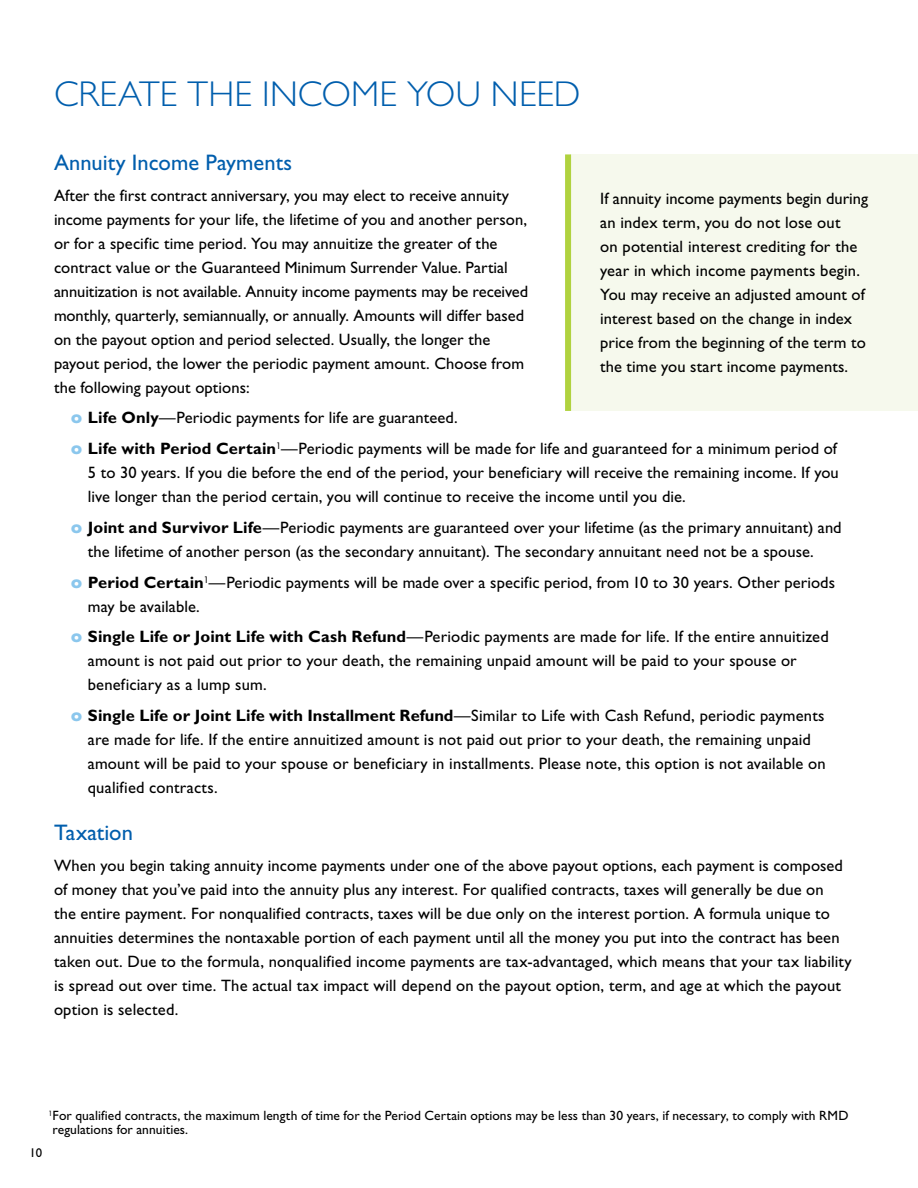
<style>
.page{position:relative;width:918px;height:1188px;background:#fff}
.page>*{position:absolute;margin:0;border:0;box-sizing:border-box;transform-origin:0 0}
.t1{font:300 36px "Gill Sans Std";letter-spacing:.005em;color:#005ead}
.Subhead{font:22.5px "Gill Sans Std";color:#005ead}
.t2{font:16.5px/24px "Gill Sans Std";letter-spacing:.005em;color:#000}
.t3{font:13.5px/14.2px "Gill Sans Std";letter-spacing:.005em;color:#000}
.t4{font:12.75px "Gill Sans Std";color:#000}
.s1{font-family:"Futura Std";font-weight:700;color:#8bc7ed}
.s2{font-weight:700}
</style>
<div class="page">
<div style="left:571px;top:154px;width:347px;height:257px;background:#f6f9ed"></div>
<div style="left:565px;top:154px;width:6px;height:257px;background:#b0d23f"></div>
<p class="t1" style="left:54px;top:73px;width:528px">CREATE THE INCOME YOU NEED</p>
<p class="Subhead" style="left:54px;top:149px;width:240px">Annuity Income Payments</p>
<p class="t2" style="left:54px;top:183px;width:476px">After the first contract anniversary, you may elect to receive annuity income payments for your life, the lifetime of you and another person, or for a specific time period. You may annuitize the greater of the contract value or the Guaranteed Minimum Surrender Value. Partial annuitization is not available. Annuity income payments may be received monthly, quarterly, semiannually, or annually. Amounts will differ based on the payout option and period selected. Usually, the longer the payout period, the lower the periodic payment amount. Choose from the following payout options:</p>
<p class="t2" style="left:71px;top:406px;width:388px"><span class="s1">o</span> <span class="s2">Life Only</span>—Periodic payments for life are guaranteed.</p>
<p class="t2" style="left:88px;top:437px;width:752px;text-align:justify;text-indent:-17px"><span class="s1">o</span> <span class="s2">Life with Period Certain</span><sup>1</sup>—Periodic payments will be made for life and guaranteed for a minimum period of 5 to 30 years. If you die before the end of the period, your beneficiary will receive the remaining income. If you live longer than the period certain, you will continue to receive the income until you die.</p>
<p class="t2" style="left:88px;top:515px;width:755px;text-indent:-17px"><span class="s1">o</span> <span class="s2">Joint and Survivor Life</span>—Periodic payments are guaranteed over your lifetime (as the primary annuitant) and the lifetime of another person (as the secondary annuitant). The secondary annuitant need not be a spouse.</p>
<p class="t2" style="left:88px;top:570px;width:749px;text-indent:-17px"><span class="s1">o</span> <span class="s2">Period Certain</span><sup>1</sup>—Periodic payments will be made over a specific period, from 10 to 30 years. Other periods may be available.</p>
<p class="t2" style="left:88px;top:625px;width:742px;text-indent:-17px"><span class="s1">o</span> <span class="s2">Single Life or Joint Life with Cash Refund</span>—Periodic payments are made for life. If the entire annuitized amount is not paid out prior to your death, the remaining unpaid amount will be paid to your spouse or beneficiary as a lump sum.</p>
<p class="t2" style="left:88px;top:704px;width:739px;text-indent:-17px"><span class="s1">o</span> <span class="s2">Single Life or Joint Life with Installment Refund</span>—Similar to Life with Cash Refund, periodic payments are made for life. If the entire annuitized amount is not paid out prior to your death, the remaining unpaid amount will be paid to your spouse or beneficiary in installments. Please note, this option is not available on qualified contracts.</p>
<p class="Subhead" style="left:54px;top:820px;width:80px">Taxation</p>
<p class="t2" style="left:54px;top:854px;width:799px">When you begin taking annuity income payments under one of the above payout options, each payment is composed of money that you’ve paid into the annuity plus any interest. For qualified contracts, taxes will generally be due on<br>the entire payment. For nonqualified contracts, taxes will be due only on the interest portion. A formula unique to annuities determines the nontaxable portion of each payment until all the money you put into the contract has been taken out. Due to the formula, nonqualified income payments are tax-advantaged, which means that your tax liability is spread out over time. The actual tax impact will depend on the payout option, term, and age at which the payout option is selected.</p>
<p class="t2" style="left:600px;top:187px;width:270px">If annuity income payments begin during an index term, you do not lose out<br>on potential interest crediting for the year in which income payments begin.<br>You may receive an adjusted amount of interest based on the change in index price from the beginning of the term to the time you start income payments.</p>
<p class="t3" style="left:49px;top:1108px;width:801px"><sup>1</sup>For qualified contracts, the maximum length of time for the Period Certain options may be less than 30 years, if necessary, to comply with RMD regulations for annuities.</p>
<p class="t4" style="left:29px;top:1146px;width:14px">10</p>
</div>
